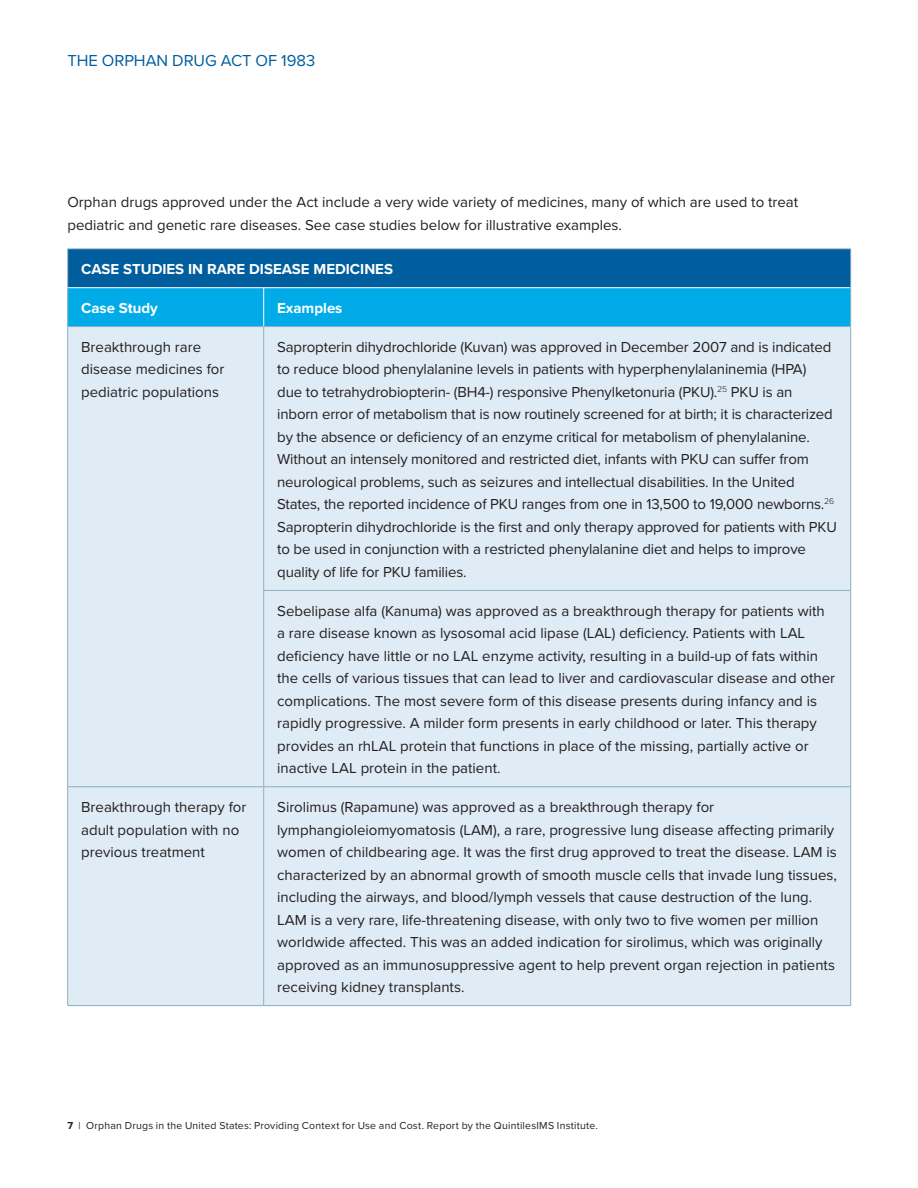
<style>
.page{position:relative;width:918px;height:1188px;background:#fff}
.page>*{position:absolute;margin:0;border:0;box-sizing:border-box;transform-origin:0 0}
.t1{font:16.5px "Proxima Nova";letter-spacing:-.005em;color:#005e9e}
.t2{font:15px/22.5px "Proxima Nova";color:#231f20}
.t3{font:700 15px "Proxima Nova";color:#fff}
.t4{font:10.5px "Proxima Nova";letter-spacing:.02em;color:#231f20}
.s1{font-weight:700}
</style>
<div class="page">
<div style="left:68px;top:249px;width:783px;height:39px;background:#005e9e"></div>
<div style="left:68px;top:288px;width:782px;height:38px;background:#00abe7"></div>
<div style="left:68px;top:327px;width:782px;height:678px;background:#dfecf5"></div>
<hr style="left:68px;top:287px;width:196px;height:1px;background:#fff">
<hr style="left:264px;top:287px;width:586px;height:1px;background:#fff">
<hr style="left:263px;top:288px;width:1px;height:38px;background:#fff">
<hr style="left:68px;top:249px;width:196px;height:1px;background:#8dafbf">
<hr style="left:67px;top:249px;width:1px;height:39px;background:#8dafbf">
<hr style="left:264px;top:249px;width:587px;height:1px;background:#8dafbf">
<hr style="left:850px;top:249px;width:1px;height:39px;background:#8dafbf">
<hr style="left:67px;top:288px;width:1px;height:38px;background:#8dafbf">
<hr style="left:850px;top:288px;width:1px;height:38px;background:#8dafbf">
<hr style="left:68px;top:326px;width:196px;height:1px;background:#8dafbf">
<hr style="left:67px;top:327px;width:1px;height:263px;background:#8dafbf">
<hr style="left:67px;top:590px;width:1px;height:197px;background:#8dafbf">
<hr style="left:264px;top:326px;width:587px;height:1px;background:#8dafbf">
<hr style="left:263px;top:327px;width:1px;height:263px;background:#8dafbf">
<hr style="left:850px;top:327px;width:1px;height:263px;background:#8dafbf">
<hr style="left:264px;top:590px;width:587px;height:1px;background:#8dafbf">
<hr style="left:263px;top:591px;width:1px;height:196px;background:#8dafbf">
<hr style="left:850px;top:591px;width:1px;height:196px;background:#8dafbf">
<hr style="left:68px;top:786px;width:196px;height:1px;background:#8dafbf">
<hr style="left:67px;top:787px;width:1px;height:218px;background:#8dafbf">
<hr style="left:264px;top:786px;width:587px;height:1px;background:#8dafbf">
<hr style="left:263px;top:787px;width:1px;height:218px;background:#8dafbf">
<hr style="left:850px;top:787px;width:1px;height:218px;background:#8dafbf">
<hr style="left:68px;top:1005px;width:196px;height:1px;background:#8dafbf">
<hr style="left:264px;top:1005px;width:587px;height:1px;background:#8dafbf">
<p class="t1" style="left:68px;top:48px;width:249px">THE ORPHAN DRUG ACT OF 1983</p>
<p class="t2" style="left:68px;top:191px;width:732px">Orphan drugs approved under the Act include a very wide variety of medicines, many of which are used to treat pediatric and genetic rare diseases. See case studies below for illustrative examples.</p>
<p class="t3" style="left:81px;top:258px;width:313px">CASE STUDIES IN RARE DISEASE MEDICINES</p>
<p class="t3" style="left:81px;top:297px;width:78px">Case Study</p>
<p class="t3" style="left:277px;top:297px;width:67px">Examples</p>
<p class="t2" style="left:81px;top:335px;width:145px">Breakthrough rare disease medicines for pediatric populations</p>
<p class="t2" style="left:277px;top:335px;width:561px">Sapropterin dihydrochloride (Kuvan) was approved in December 2007 and is indicated to reduce blood phenylalanine levels in patients with hyperphenylalaninemia (HPA)<br>due to tetrahydrobiopterin- (BH4-) responsive Phenylketonuria (PKU).<sup>25</sup> PKU is an inborn error of metabolism that is now routinely screened for at birth; it is characterized by the absence or deficiency of an enzyme critical for metabolism of phenylalanine.<br>Without an intensely monitored and restricted diet, infants with PKU can suffer from neurological problems, such as seizures and intellectual disabilities. In the United States, the reported incidence of PKU ranges from one in 13,500 to 19,000 newborns.<sup>26<br></sup>Sapropterin dihydrochloride is the first and only therapy approved for patients with PKU to be used in conjunction with a restricted phenylalanine diet and helps to improve quality of life for PKU families.</p>
<p class="t2" style="left:277px;top:599px;width:560px">Sebelipase alfa (Kanuma) was approved as a breakthrough therapy for patients with a rare disease known as lysosomal acid lipase (LAL) deficiency. Patients with LAL deficiency have little or no LAL enzyme activity, resulting in a build-up of fats within the cells of various tissues that can lead to liver and cardiovascular disease and other complications. The most severe form of this disease presents during infancy and is rapidly progressive. A milder form presents in early childhood or later. This therapy provides an rhLAL protein that functions in place of the missing, partially active or inactive LAL protein in the patient.</p>
<p class="t2" style="left:81px;top:795px;width:167px">Breakthrough therapy for adult population with no previous treatment</p>
<p class="t2" style="left:277px;top:795px;width:561px">Sirolimus (Rapamune) was approved as a breakthrough therapy for lymphangioleiomyomatosis (LAM), a rare, progressive lung disease affecting primarily women of childbearing age. It was the first drug approved to treat the disease. LAM is characterized by an abnormal growth of smooth muscle cells that invade lung tissues, including the airways, and blood/lymph vessels that cause destruction of the lung.<br>LAM is a very rare, life-threatening disease, with only two to five women per million worldwide affected. This was an added indication for sirolimus, which was originally approved as an immunosuppressive agent to help prevent organ rejection in patients receiving kidney transplants.</p>
<p class="t4" style="left:68px;top:1117px;width:532px"><span class="s1">7</span> | Orphan Drugs in the United States: Providing Context for Use and Cost. Report by the QuintilesIMS Institute.</p>
</div>
